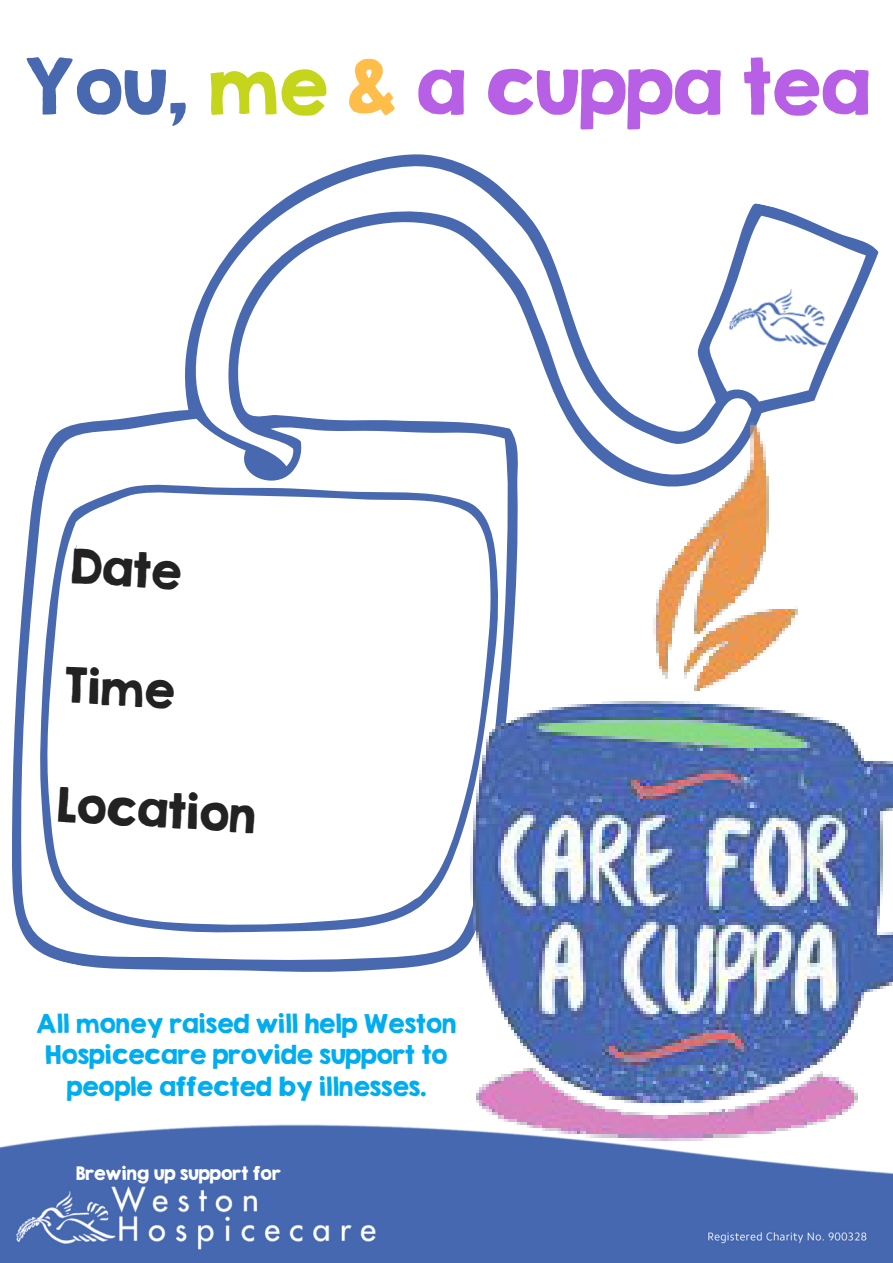
<style>
.page{position:relative;width:893px;height:1263px;background:#fff}
.page>*{position:absolute;margin:0;border:0;box-sizing:border-box;transform-origin:0 0}
.t1{font:69.6px "KG Second Chances Solid";color:#b760e6}
.t2{font:43.05px "KG Second Chances Solid";color:#222}
.t3{font:23.25px/31.5px "KG Second Chances Solid";color:#00adef;text-align:center}
.t4{font:16.5px "KG Second Chances Solid";color:#fff}
.s1{color:#4868af}
.s2{color:#c4d51c}
.s3{color:#ffbd4a}
</style>
<div class="page">
<svg style="left:134px;top:154px;width:745px;height:263px"></svg>
<svg style="left:12px;top:417px;width:238px;height:554px"></svg>
<img style="left:250px;top:324px;width:643px;height:727px">
<img style="left:0;top:1051px;width:893px;height:212px">
<svg style="left:71px;top:534px;width:372px;height:366px"></svg>
<img style="left:724px;top:279px;width:117px;height:83px">
<svg style="left:731px;top:342px;width:50px;height:46px"></svg>
<h1 class="t1" style="left:25px;top:42px;width:847px"><span class="s1">You,</span> <span class="s2">me</span> <span class="s3">&amp;</span> a cuppa tea</h1>
<h2 class="t2" style="left:73px;top:539px;width:112px;rotate:3deg">Date</h2>
<h2 class="t2" style="left:66px;top:658px;width:112px;rotate:3deg">Time</h2>
<h2 class="t2" style="left:59px;top:777px;width:201px;rotate:3deg">Location</h2>
<p class="t3" style="left:37px;top:1007px;width:422px">All money raised will help Weston<br>Hospicecare provide support to people affected by illnesses.</p>
<p class="t4" style="left:76px;top:1163px;width:206px">Brewing up support for</p>
</div>
